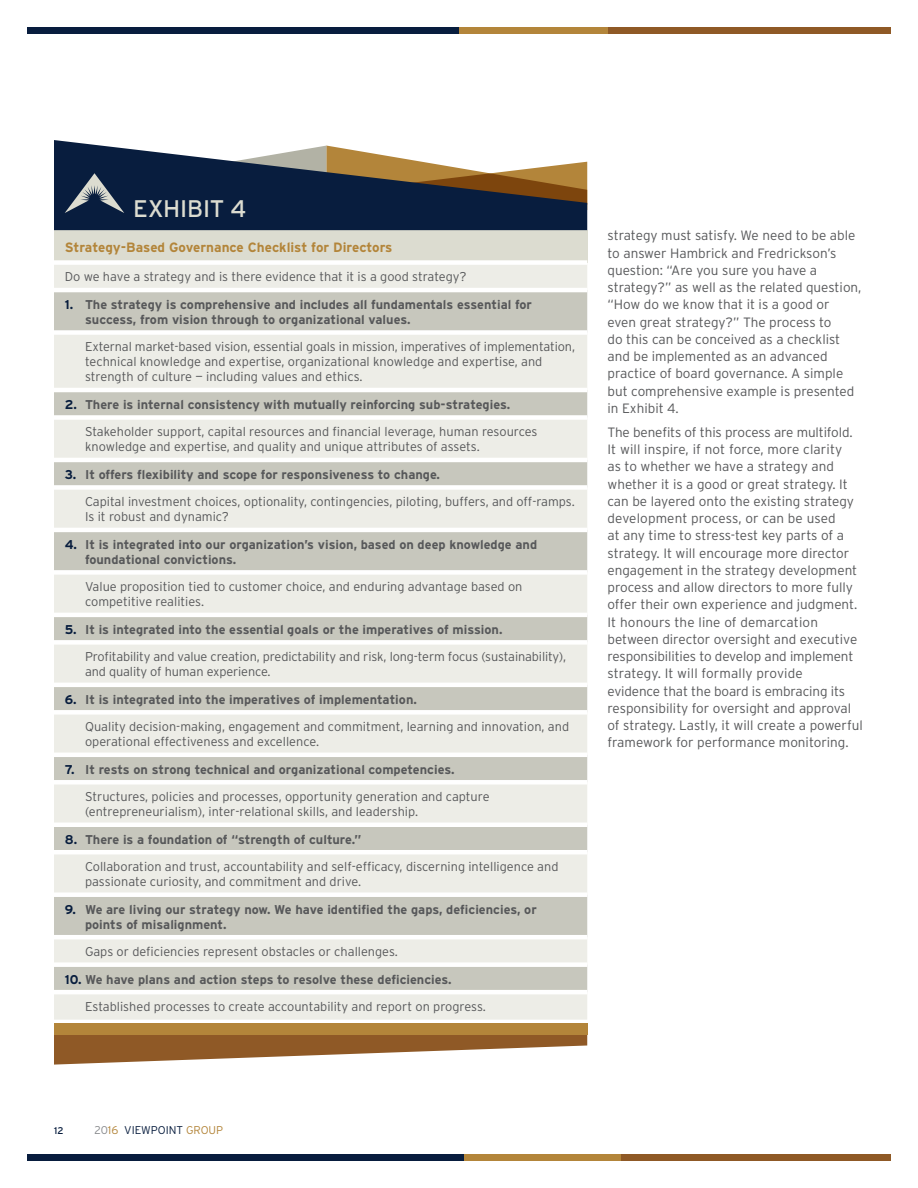
<style>
.page{position:relative;width:918px;height:1188px;background:#fff}
.page>*{position:absolute;margin:0;border:0;box-sizing:border-box;transform-origin:0 0}
.Body_Text{font:24px "Interstate";letter-spacing:-.01em;color:#dcdcd0}
.Body_Text-2{font:300 13.5px/17.2px "Interstate";color:#57585a}
.Body_Text-3{font:700 13.5px "Interstate";color:#b3853a}
.Body_Text-4{font:300 12.75px/15px "Interstate";color:#57585a}
.Body_Text-5{font:700 12.75px/15px "Interstate";color:#57585a}
.t1{font:300 11.25px "Interstate";color:#081d3e}
.t2{font:9.75px "Interstate";color:#081d3e}
.s1{color:#081d3e}
.s2{color:#87898c}
.s3{color:#b3853a}
</style>
<div class="page">
<div style="left:54px;top:230px;width:533px;height:33px;background:#dcdcd0"></div>
<div style="left:54px;top:265px;width:533px;height:755px;background:#edede7"></div>
<svg style="left:54px;top:292px;width:533px;height:698px;background:#dcdcd4"></svg>
<div style="left:54px;top:260px;width:533px;height:5px;background:#fff"></div>
<hr style="left:54px;top:288px;width:533px;height:4px;background:#fff">
<div style="left:54px;top:330px;width:533px;height:5px;background:#fff"></div>
<hr style="left:54px;top:388px;width:533px;height:4px;background:#fff">
<div style="left:54px;top:415px;width:533px;height:5px;background:#fff"></div>
<hr style="left:54px;top:458px;width:533px;height:4px;background:#fff">
<div style="left:54px;top:485px;width:533px;height:5px;background:#fff"></div>
<hr style="left:54px;top:528px;width:533px;height:4px;background:#fff">
<div style="left:54px;top:570px;width:533px;height:5px;background:#fff"></div>
<hr style="left:54px;top:613px;width:533px;height:4px;background:#fff">
<div style="left:54px;top:640px;width:533px;height:5px;background:#fff"></div>
<hr style="left:54px;top:683px;width:533px;height:4px;background:#fff">
<div style="left:54px;top:710px;width:533px;height:5px;background:#fff"></div>
<hr style="left:54px;top:753px;width:533px;height:4px;background:#fff">
<div style="left:54px;top:780px;width:533px;height:5px;background:#fff"></div>
<hr style="left:54px;top:823px;width:533px;height:4px;background:#fff">
<hr style="left:54px;top:850px;width:533px;height:4px;background:#fff">
<div style="left:54px;top:892px;width:533px;height:5px;background:#fff"></div>
<hr style="left:54px;top:935px;width:533px;height:4px;background:#fff">
<div style="left:54px;top:962px;width:533px;height:5px;background:#fff"></div>
<hr style="left:54px;top:990px;width:533px;height:4px;background:#fff">
<svg style="left:54px;top:1035px;width:533px;height:30px"></svg>
<div style="left:54px;top:1023px;width:533px;height:12px;background:#b3853a"></div>
<svg style="left:54px;top:140px;width:533px;height:90px;fill:#081d3e"></svg>
<svg style="left:65px;top:146px;width:522px;height:75px;background:#4e545d"></svg>
<div style="left:608px;top:27px;width:283px;height:6px;background:#8f5926"></div>
<div style="left:459px;top:27px;width:149px;height:6px;background:#b3853a"></div>
<div style="left:27px;top:27px;width:432px;height:6px;background:#081d3e"></div>
<div style="left:621px;top:1155px;width:270px;height:6px;background:#8f5926"></div>
<div style="left:462px;top:1155px;width:159px;height:6px;background:#b3853a"></div>
<div style="left:27px;top:1155px;width:436px;height:6px;background:#081d3e"></div>
<p class="Body_Text" style="left:133px;top:194px;width:115px">EXHIBIT 4</p>
<p class="Body_Text-3" style="left:65px;top:239px;width:329px">Strategy-Based Governance Checklist for Directors</p>
<p class="Body_Text-4" style="left:65px;top:269px;width:403px">Do we have a strategy and is there evidence that it is a good strategy?</p>
<p class="Body_Text-5" style="left:85px;top:297px;width:449px;text-indent:-20px"><span class="s1">1.</span> The strategy is comprehensive and includes all fundamentals essential for success, from vision through to organizational values.</p>
<p class="Body_Text-4" style="left:85px;top:339px;width:492px">External market-based vision, essential goals in mission, imperatives of implementation, technical knowledge and expertise, organizational knowledge and expertise, and strength of culture — including values and ethics.</p>
<p class="Body_Text-5" style="left:65px;top:397px;width:447px"><span class="s1">2.</span> There is internal consistency with mutually reinforcing sub-strategies.</p>
<p class="Body_Text-4" style="left:85px;top:424px;width:454px">Stakeholder support, capital resources and financial leverage, human resources knowledge and expertise, and quality and unique attributes of assets.</p>
<p class="Body_Text-5" style="left:65px;top:467px;width:377px"><span class="s1">3.</span> It offers flexibility and scope for responsiveness to change.</p>
<p class="Body_Text-4" style="left:85px;top:494px;width:491px">Capital investment choices, optionality, contingencies, piloting, buffers, and off-ramps.<br>Is it robust and dynamic?</p>
<p class="Body_Text-5" style="left:85px;top:537px;width:454px;text-indent:-20px"><span class="s1">4.</span> It is integrated into our organization’s vision, based on deep knowledge and foundational convictions.</p>
<p class="Body_Text-4" style="left:85px;top:579px;width:439px">Value proposition tied to customer choice, and enduring advantage based on competitive realities.</p>
<p class="Body_Text-5" style="left:65px;top:622px;width:439px"><span class="s1">5.</span> It is integrated into the essential goals or the imperatives of mission.</p>
<p class="Body_Text-4" style="left:85px;top:649px;width:483px">Profitability and value creation, predictability and risk, long-term focus (sustainability), and quality of human experience.</p>
<p class="Body_Text-5" style="left:65px;top:692px;width:354px"><span class="s1">6.</span> It is integrated into the imperatives of implementation.</p>
<p class="Body_Text-4" style="left:85px;top:719px;width:486px">Quality decision-making, engagement and commitment, learning and innovation, and operational effectiveness and excellence.</p>
<p class="Body_Text-5" style="left:65px;top:762px;width:391px"><span class="s1">7.</span> It rests on strong technical and organizational competencies.</p>
<p class="Body_Text-4" style="left:85px;top:789px;width:406px">Structures, policies and processes, opportunity generation and capture (entrepreneurialism), inter-relational skills, and leadership.</p>
<p class="Body_Text-5" style="left:65px;top:832px;width:298px"><span class="s1">8.</span> There is a foundation of “strength of culture.”</p>
<p class="Body_Text-4" style="left:85px;top:859px;width:475px">Collaboration and trust, accountability and self-efficacy, discerning intelligence and passionate curiosity, and commitment and drive.</p>
<p class="Body_Text-5" style="left:85px;top:901px;width:453px;text-indent:-20px"><span class="s1">9.</span> We are living our strategy now. We have identified the gaps, deficiencies, or points of misalignment.</p>
<p class="Body_Text-4" style="left:85px;top:944px;width:314px">Gaps or deficiencies represent obstacles or challenges.</p>
<p class="Body_Text-5" style="left:65px;top:971px;width:388px"><span class="s1">10.</span> We have plans and action steps to resolve these deficiencies.</p>
<p class="Body_Text-4" style="left:85px;top:999px;width:402px">Established processes to create accountability and report on progress.</p>
<p class="Body_Text-2" style="left:608px;top:227px;width:256px">strategy must satisfy. We need to be able to answer Hambrick and Fredrickson’s question: “Are you sure you have a strategy?” as well as the related question, “How do we know that it is a good or even great strategy?” The process to<br>do this can be conceived as a checklist and be implemented as an advanced practice of board governance. A simple but comprehensive example is presented in Exhibit 4.</p>
<p class="Body_Text-2" style="left:608px;top:423px;width:257px">The benefits of this process are multifold.<br>It will inspire, if not force, more clarity<br>as to whether we have a strategy and whether it is a good or great strategy. It can be layered onto the existing strategy development process, or can be used<br>at any time to stress-test key parts of a strategy. It will encourage more director engagement in the strategy development process and allow directors to more fully offer their own experience and judgment.<br>It honours the line of demarcation between director oversight and executive responsibilities to develop and implement strategy. It will formally provide<br>evidence that the board is embracing its responsibility for oversight and approval of strategy. Lastly, it will create a powerful framework for performance monitoring.</p>
<p class="t2" style="left:54px;top:1125px;width:11px">12</p>
<p class="t1" style="left:94px;top:1123px;width:130px"><span class="s2">20</span><span class="s3">16</span> VIEWPOINT <span class="s3">GROUP</span></p>
</div>
